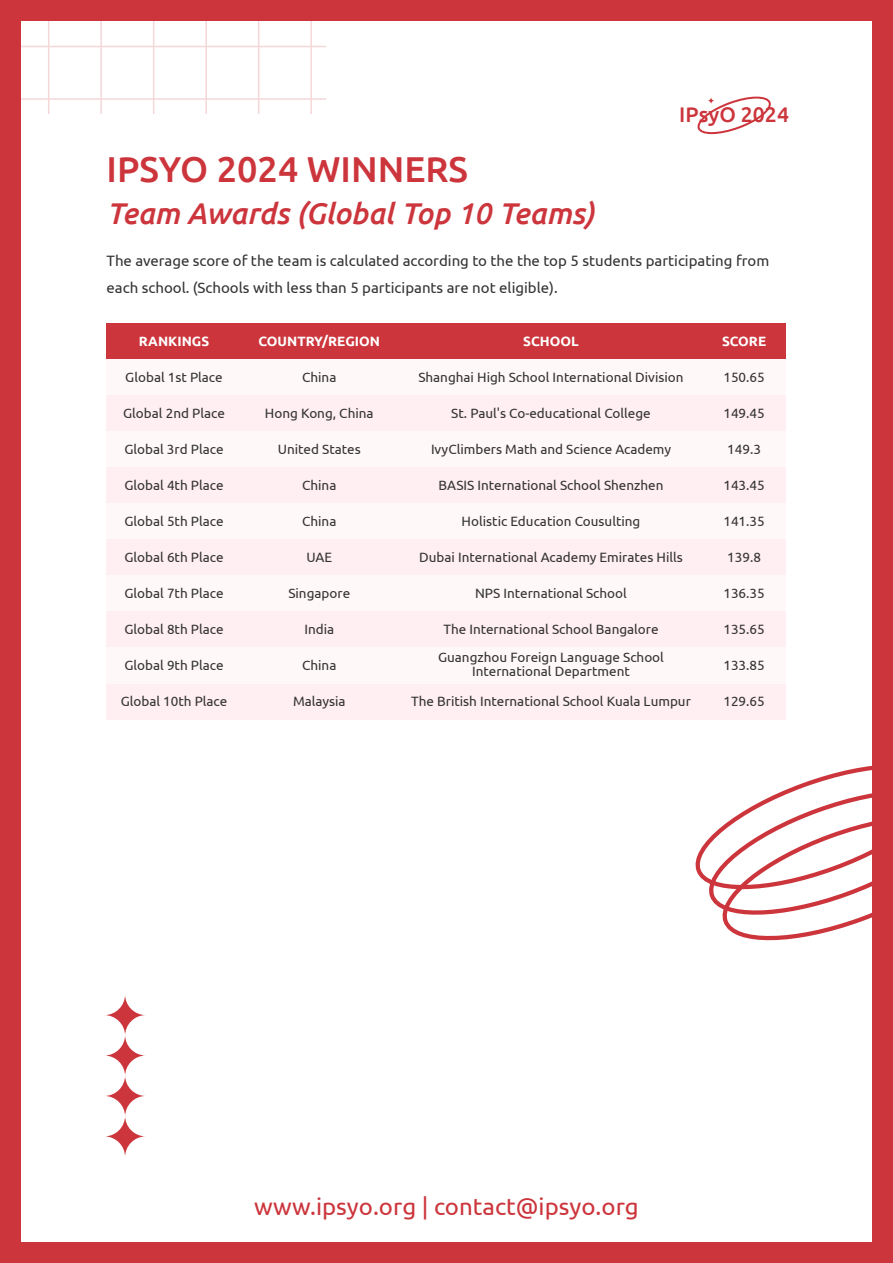
<style>
.page{position:relative;width:893px;height:1263px;background:#cc353c}
.page>*{position:absolute;margin:0;border:0;box-sizing:border-box;transform-origin:0 0}
.t1{font:500 36px "Ubuntu";color:#cc353c}
.t2{font:italic 500 30px "Ubuntu";color:#cc353c}
.t3{font:24px "Ubuntu";color:#cc353c}
.t4{font:500 21.15px "Ubuntu";color:#cc353c}
.t5{font:15px/27px "Ubuntu";color:#333}
.t6{font:13.5px/13.5px "Ubuntu";color:#333;text-align:center}
.t7{font:700 13.5px "Ubuntu";color:#fff}
</style>
<div class="page">
<div style="left:21px;top:21px;width:851px;height:1221px;background:#fff"></div>
<div style="left:107px;top:323px;width:679px;height:36px;background:#cc353c"></div>
<div style="left:107px;top:359px;width:679px;height:36px;background:#fff8f9"></div>
<div style="left:107px;top:395px;width:679px;height:36px;background:#ffeef2"></div>
<div style="left:107px;top:431px;width:679px;height:36px;background:#fff8f9"></div>
<div style="left:107px;top:467px;width:679px;height:36px;background:#ffeef2"></div>
<div style="left:107px;top:503px;width:679px;height:36px;background:#fff8f9"></div>
<div style="left:107px;top:539px;width:679px;height:36px;background:#ffeef2"></div>
<div style="left:107px;top:575px;width:679px;height:36px;background:#fff8f9"></div>
<div style="left:107px;top:611px;width:679px;height:36px;background:#ffeef2"></div>
<div style="left:107px;top:683px;width:679px;height:36px;background:#ffeef2"></div>
<div style="left:107px;top:647px;width:679px;height:36px;background:#fff8f9"></div>
<svg style="left:697px;top:96px;width:74px;height:38px"></svg>
<svg style="left:707px;top:97px;width:8px;height:7px"></svg>
<svg style="left:104px;top:994px;width:42px;height:42px"></svg>
<svg style="left:104px;top:1035px;width:42px;height:41px"></svg>
<svg style="left:104px;top:1075px;width:42px;height:42px"></svg>
<svg style="left:104px;top:1115px;width:42px;height:42px"></svg>
<svg style="left:695px;top:765px;width:177px;height:176px"></svg>
<hr style="left:0;top:46px;width:326px;height:1px;background:#cc353c">
<hr style="left:0;top:98px;width:326px;height:2px;background:#cc353c">
<hr style="left:48px;top:0;width:1px;height:114px;background:#cc353c">
<hr style="left:100px;top:0;width:2px;height:114px;background:#cc353c">
<hr style="left:153px;top:0;width:1px;height:114px;background:#cc353c">
<hr style="left:205px;top:0;width:2px;height:114px;background:#cc353c">
<hr style="left:258px;top:0;width:1px;height:114px;background:#cc353c">
<hr style="left:310px;top:0;width:2px;height:114px;background:#cc353c">
<h1 class="t1" style="left:107px;top:147px;width:363px">IPSYO 2024 WINNERS</h1>
<h2 class="t2" style="left:107px;top:195px;width:490px">Team Awards (Global Top 10 Teams)</h2>
<h3 class="t4" style="left:679px;top:101px;width:111px">IPsyO 2024</h3>
<p class="t5" style="left:107px;top:247px;width:664px">The average score of the team is calculated according to the the top 5 students participating from each school. (Schools with less than 5 participants are not eligible).</p>
<p class="t7" style="left:139px;top:333px;width:72px">RANKINGS</p>
<p class="t6" style="left:125px;top:370px;width:99px">Global 1st Place</p>
<p class="t6" style="left:123px;top:406px;width:103px">Global 2nd Place</p>
<p class="t6" style="left:124px;top:442px;width:101px">Global 3rd Place</p>
<p class="t6" style="left:124px;top:478px;width:101px">Global 4th Place</p>
<p class="t6" style="left:124px;top:514px;width:101px">Global 5th Place</p>
<p class="t6" style="left:124px;top:550px;width:101px">Global 6th Place</p>
<p class="t6" style="left:124px;top:586px;width:101px">Global 7th Place</p>
<p class="t6" style="left:124px;top:622px;width:101px">Global 8th Place</p>
<p class="t6" style="left:124px;top:658px;width:101px">Global 9th Place</p>
<p class="t6" style="left:121px;top:694px;width:108px">Global 10th Place</p>
<p class="t7" style="left:259px;top:333px;width:123px">COUNTRY/REGION</p>
<p class="t6" style="left:302px;top:370px;width:36px">China</p>
<p class="t6" style="left:265px;top:406px;width:110px">Hong Kong, China</p>
<p class="t6" style="left:278px;top:442px;width:84px">United States</p>
<p class="t6" style="left:302px;top:478px;width:36px">China</p>
<p class="t6" style="left:302px;top:514px;width:36px">China</p>
<p class="t6" style="left:306px;top:550px;width:27px">UAE</p>
<p class="t6" style="left:288px;top:586px;width:63px">Singapore</p>
<p class="t6" style="left:304px;top:622px;width:31px">India</p>
<p class="t6" style="left:302px;top:658px;width:36px">China</p>
<p class="t6" style="left:293px;top:694px;width:54px">Malaysia</p>
<p class="t7" style="left:523px;top:333px;width:57px">SCHOOL</p>
<p class="t6" style="left:418px;top:370px;width:267px">Shanghai High School International Division</p>
<p class="t6" style="left:451px;top:406px;width:201px">St. Paul's Co-educational College</p>
<p class="t6" style="left:431px;top:442px;width:242px">IvyClimbers Math and Science Academy</p>
<p class="t6" style="left:438px;top:478px;width:227px">BASIS International School Shenzhen</p>
<p class="t6" style="left:462px;top:514px;width:180px">Holistic Education Cousulting</p>
<p class="t6" style="left:419px;top:550px;width:265px">Dubai International Academy Emirates Hills</p>
<p class="t6" style="left:475px;top:586px;width:153px">NPS International School</p>
<p class="t6" style="left:443px;top:622px;width:217px">The International School Bangalore</p>
<p class="t6" style="left:438px;top:650px;width:227px">Guangzhou Foreign Language School<br>International Department</p>
<p class="t6" style="left:411px;top:694px;width:281px">The British International School Kuala Lumpur</p>
<p class="t7" style="left:722px;top:333px;width:46px">SCORE</p>
<p class="t6" style="left:723px;top:370px;width:43px">150.65</p>
<p class="t6" style="left:723px;top:406px;width:43px">149.45</p>
<p class="t6" style="left:727px;top:442px;width:35px">149.3</p>
<p class="t6" style="left:723px;top:478px;width:43px">143.45</p>
<p class="t6" style="left:723px;top:514px;width:43px">141.35</p>
<p class="t6" style="left:727px;top:550px;width:35px">139.8</p>
<p class="t6" style="left:723px;top:586px;width:43px">136.35</p>
<p class="t6" style="left:723px;top:622px;width:43px">135.65</p>
<p class="t6" style="left:723px;top:658px;width:43px">133.85</p>
<p class="t6" style="left:723px;top:694px;width:43px">129.65</p>
<h3 class="t3" style="left:254px;top:1192px;width:386px">www.ipsyo.org | contact@ipsyo.org</h3>
</div>
